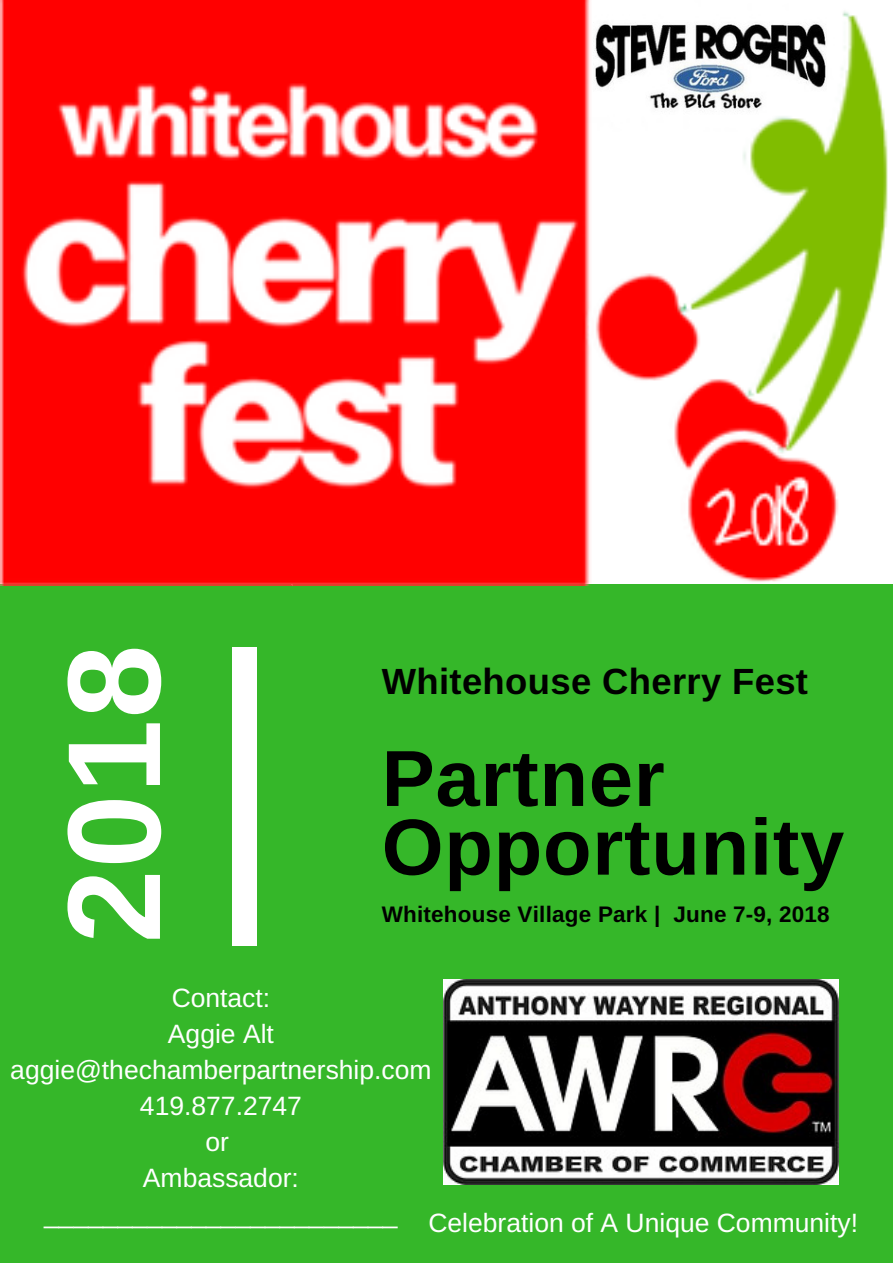
<style>
.page{position:relative;width:893px;height:1263px;background:#fff}
.page>*{position:absolute;margin:0;border:0;box-sizing:border-box;transform-origin:0 0}
.t1{font:700 132.45px "Arimo";color:#fff}
.t2{font:700 79.5px/68.7px "Arimo";letter-spacing:.01em;color:#000}
.t3{font:700 36.45px "Arimo";letter-spacing:.01em;color:#000}
.t4{font:26.55px/36px "Arimo";color:#fff;text-align:center}
.t5{font:700 22.5px "Arimo";letter-spacing:.01em;color:#000}
</style>
<div class="page">
<div style="left:0;top:584px;width:893px;height:679px;background:#35b729"></div>
<div style="left:232px;top:647px;width:25px;height:299px;background:#fff"></div>
<img style="left:444px;top:980px;width:395px;height:204px">
<img style="left:0;top:0;width:888px;height:585px">
<h1 class="t1" style="left:40px;top:943px;width:300px;rotate:-90deg">2018</h1>
<h3 class="t3" style="left:382px;top:661px;width:428px">Whitehouse Cherry Fest</h3>
<h2 class="t2" style="left:382px;top:744px;width:464px">Partner<br>Opportunity</h2>
<p class="t5" style="left:382px;top:902px;width:450px">Whitehouse Village Park | June 7-9, 2018</p>
<p class="t4" style="left:10px;top:979px;width:423px">Contact:<br>Aggie Alt aggie@thechamberpartnership.com<br>419.877.2747<br>or<br>Ambassador: ________________________</p>
<p class="t4" style="left:428px;top:1205px;width:431px">Celebration of A Unique Community!</p>
</div>
